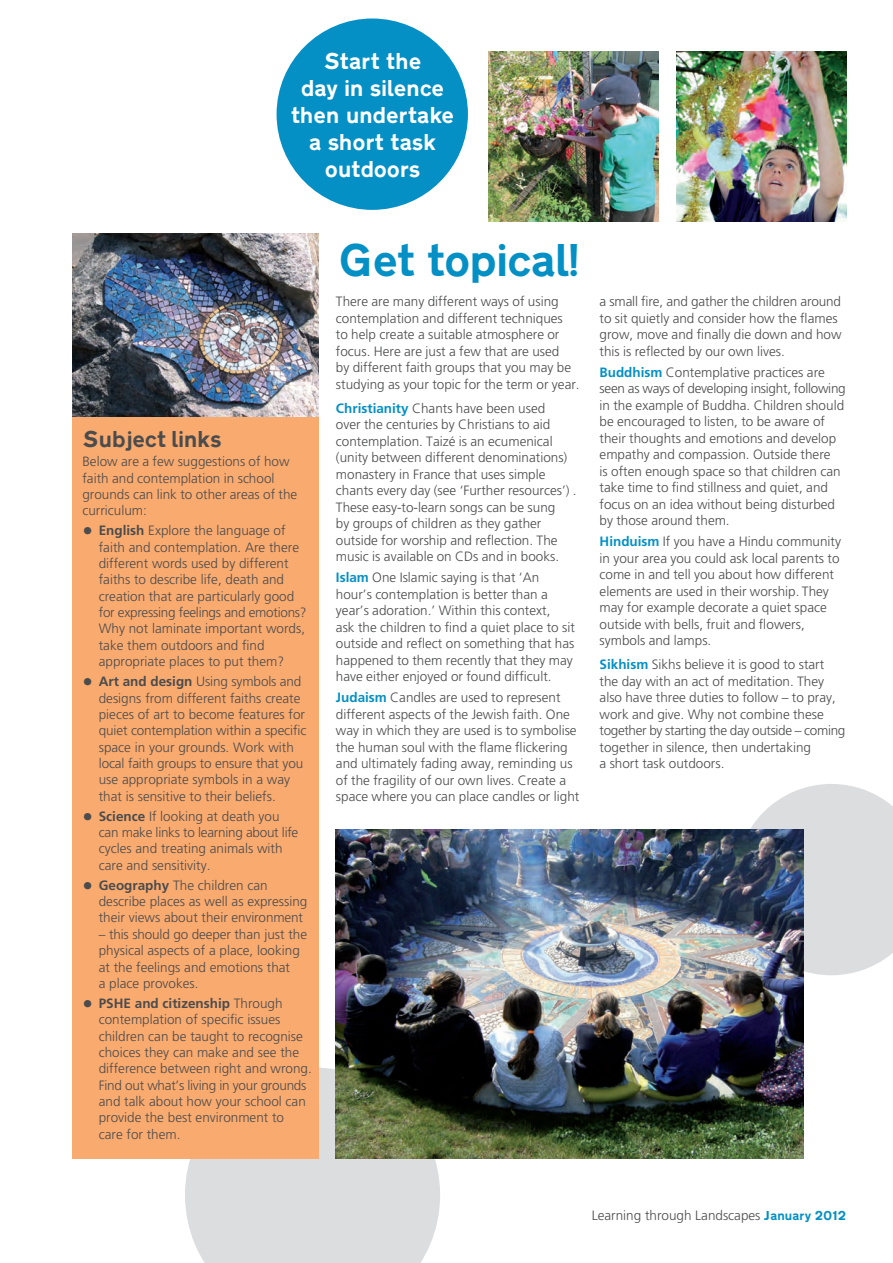
<style>
.page{position:relative;width:893px;height:1263px;background:#fff}
.page>*{position:absolute;margin:0;border:0;box-sizing:border-box;transform-origin:0 0}
.t1{font:700 48px "Transport DOT";letter-spacing:-.01em;color:#0490c5}
.t2{font:700 24px/27px "Transport DOT";color:#fff;text-align:center}
.t3{font:700 24px "Transport DOT";color:#4b4c4d}
.t4{font:300 13.5px/16.5px "Frutiger";color:#4b4c4d}
.s1{font-size:21px}
.s2{font-weight:700}
.s3{font-weight:700;color:#0490c5}
.s4{font-family:"Transport DOT";font-weight:700;color:#0490c5}
</style>
<div class="page">
<svg style="left:750px;top:784px;width:143px;height:191px;background:#dfe0e2"></svg>
<div style="left:185px;top:1067px;width:255px;height:196px;background:#dcdddf"></div>
<div style="left:277px;top:19px;width:191px;height:191px;background:#0490c5;border-radius:50%"></div>
<img style="left:488px;top:51px;width:170px;height:170px">
<img style="left:336px;top:829px;width:468px;height:330px">
<div style="left:72px;top:417px;width:247px;height:742px;background:#f9aa6f"></div>
<img style="left:72px;top:234px;width:247px;height:183px">
<img style="left:676px;top:51px;width:170px;height:170px">
<h2 class="t2" style="left:291px;top:48px;width:165px">Start the<br>day in silence then undertake a short task outdoors</h2>
<h2 class="t3" style="left:82px;top:425px;width:141px">Subject links</h2>
<p class="t4" style="left:82px;top:453px;width:216px">Below are a few suggestions of how faith and contemplation in school grounds can link to other areas of the curriculum:</p>
<p class="t4" style="left:99px;top:522px;width:209px;text-indent:-16px"><span class="s1">•</span> <span class="s2">English</span> Explore the language of faith and contemplation. Are there different words used by different faiths to describe life, death and creation that are particularly good for expressing feelings and emotions?<br>Why not laminate important words, take them outdoors and find appropriate places to put them?</p>
<p class="t4" style="left:99px;top:673px;width:209px;text-indent:-16px"><span class="s1">•</span> <span class="s2">Art and design</span> Using symbols and designs from different faiths create pieces of art to become features for quiet contemplation within a specific space in your grounds. Work with local faith groups to ensure that you use appropriate symbols in a way that is sensitive to their beliefs.</p>
<p class="t4" style="left:99px;top:808px;width:201px;text-indent:-16px"><span class="s1">•</span> <span class="s2">Science</span> If looking at death you can make links to learning about life cycles and treating animals with care and sensitivity.</p>
<p class="t4" style="left:99px;top:877px;width:210px;text-indent:-16px"><span class="s1">•</span> <span class="s2">Geography</span> The children can describe places as well as expressing their views about their environment</p>
<p class="t4" style="left:99px;top:926px;width:210px">– this should go deeper than just the physical aspects of a place, looking at the feelings and emotions that<br>a place provokes.</p>
<p class="t4" style="left:99px;top:995px;width:215px;text-indent:-16px"><span class="s1">•</span> <span class="s2">PSHE and citizenship</span> Through contemplation of specific issues children can be taught to recognise choices they can make and see the difference between right and wrong.<br>Find out what’s living in your grounds and talk about how your school can provide the best environment to<br>care for them.</p>
<h1 class="t1" style="left:338px;top:233px;width:242px">Get topical!</h1>
<p class="t4" style="left:336px;top:293px;width:245px">There are many different ways of using contemplation and different techniques<br>to help create a suitable atmosphere or focus. Here are just a few that are used<br>by different faith groups that you may be studying as your topic for the term or year.</p>
<p class="t4" style="left:336px;top:400px;width:242px"><span class="s3">Christianity</span> Chants have been used<br>over the centuries by Christians to aid contemplation. Taizé is an ecumenical (unity between different denominations) monastery in France that uses simple chants every day (see ‘Further resources’) .<br>These easy-to-learn songs can be sung<br>by groups of children as they gather outside for worship and reflection. The music is available on CDs and in books.</p>
<p class="t4" style="left:336px;top:569px;width:240px"><span class="s3">Islam</span> One Islamic saying is that ‘An hour’s contemplation is better than a year’s adoration.’ Within this context,<br>ask the children to find a quiet place to sit outside and reflect on something that has happened to them recently that they may have either enjoyed or found difficult.</p>
<p class="t4" style="left:336px;top:689px;width:245px"><span class="s3">Judaism</span> Candles are used to represent different aspects of the Jewish faith. One way in which they are used is to symbolise the human soul with the flame flickering and ultimately fading away, reminding us of the fragility of our own lives. Create a space where you can place candles or light</p>
<p class="t4" style="left:600px;top:293px;width:243px">a small fire, and gather the children around to sit quietly and consider how the flames grow, move and finally die down and how this is reflected by our own lives.</p>
<p class="t4" style="left:600px;top:364px;width:248px"><span class="s3">Buddhism</span> Contemplative practices are seen as ways of developing insight, following in the example of Buddha. Children should be encouraged to listen, to be aware of their thoughts and emotions and develop empathy and compassion. Outside there<br>is often enough space so that children can take time to find stillness and quiet, and focus on an idea without being disturbed by those around them.</p>
<p class="t4" style="left:600px;top:533px;width:243px"><span class="s3">Hinduism</span> If you have a Hindu community in your area you could ask local parents to come in and tell you about how different elements are used in their worship. They may for example decorate a quiet space outside with bells, fruit and flowers, symbols and lamps.</p>
<p class="t4" style="left:600px;top:656px;width:247px"><span class="s3">Sikhism</span> Sikhs believe it is good to start the day with an act of meditation. They also have three duties to follow – to pray, work and give. Why not combine these together by starting the day outside – coming together in silence, then undertaking<br>a short task outdoors.</p>
<p class="t4" style="left:592px;top:1207px;width:256px">Learning through Landscapes <span class="s4">January 2012</span></p>
</div>
